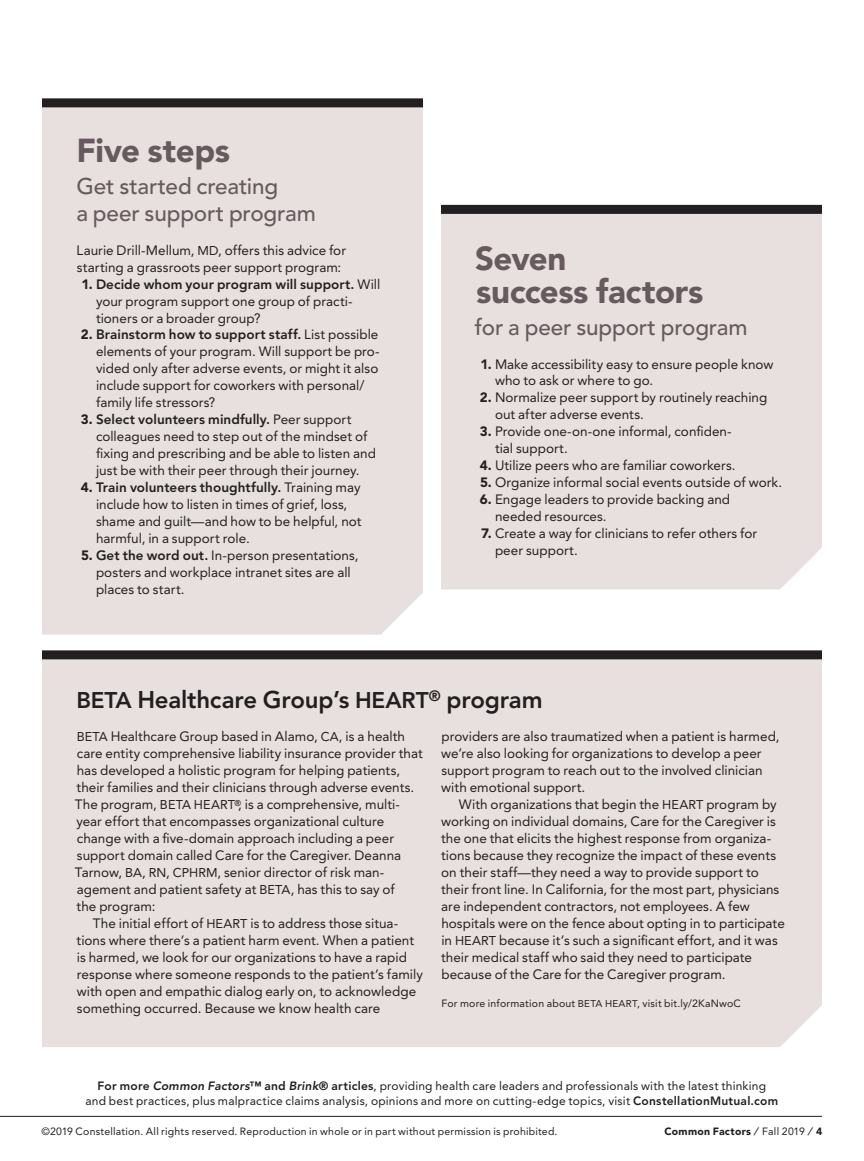
<style>
.page{position:relative;width:864px;height:1161px;background:#fff}
.page>*{position:absolute;margin:0;border:0;box-sizing:border-box;transform-origin:0 0}
.Av_11_11_3_subhead_1{font:900 33px/33px "Avenir LT Std";letter-spacing:-.01em;color:#675a5e}
.Av_11_11_3_subhead_1-2{font:800 24px "Avenir LT Std";letter-spacing:-.01em;color:#231f20}
.Av_11_11_3_subhead_1-3{font:500 22.5px/27px "Avenir LT Std";letter-spacing:-.005em;color:#675a5e}
.Av_9_11_3_55{font:13.5px/17px "Avenir LT Std";color:#231f20}
.Av_9_11_3_55_1st_Par{font:13.5px/17px "Avenir LT Std";color:#231f20}
.Av_9_11_3_55_1st_Par-2{font:12px/15px "Avenir LT Std";letter-spacing:.015em;color:#231f20;text-align:center}
.Av_9_11_3_55_1st_Par-3{font:10.5px "Avenir LT Std";letter-spacing:.02em;color:#231f20}
.Footnotes{font:10.5px "Avenir LT Std";letter-spacing:.02em;color:#231f20}
.t1{font:900 10.5px "Avenir LT Std";letter-spacing:.025em;color:#231f20}
.s1{font-size:12.75px}
.s2{font-weight:900}
.s3{font-weight:800}
.s4{font-size:22.5px}
.s5{font-size:9.9px}
.s6{font-weight:800;font-style:italic}
.s7{font-weight:300}
.s8{font-weight:400}
</style>
<div class="page">
<div style="left:42px;top:659px;width:780px;height:388px;background:#e7e0de"></div>
<div style="left:42px;top:650px;width:780px;height:9px;background:#231f20"></div>
<div style="left:441px;top:214px;width:381px;height:376px;background:#e7e0de"></div>
<div style="left:441px;top:205px;width:381px;height:9px;background:#231f20"></div>
<div style="left:42px;top:107px;width:381px;height:528px;background:#e7e0de"></div>
<div style="left:42px;top:98px;width:381px;height:9px;background:#231f20"></div>
<hr style="left:0;top:1116px;width:822px;height:1px;background:#231f20">
<h2 class="Av_11_11_3_subhead_1" style="left:77px;top:134px;width:155px">Five steps</h2>
<h2 class="Av_11_11_3_subhead_1-3" style="left:76px;top:173px;width:241px">Get started creating<br>a peer support program</h2>
<p class="Av_9_11_3_55_1st_Par" style="left:77px;top:242px;width:271px">Laurie Drill-Mellum, <span class="s1">MD</span>, offers this advice for starting a grassroots peer support program:</p>
<p class="Av_9_11_3_55" style="left:96px;top:276px;width:286px;text-indent:-15px"><span class="s2">1.</span> <span class="s3">Decide whom your program will support.</span> Will your program support one group of practi&shy;tioners or a broader group?</p>
<p class="Av_9_11_3_55" style="left:96px;top:326px;width:285px;text-indent:-15px"><span class="s2">2.</span> <span class="s3">Brainstorm how to support staff.</span> List possible elements of your program. Will support be pro&shy;vided only after adverse events, or might it also include support for coworkers with personal/ family life stressors?</p>
<p class="Av_9_11_3_55" style="left:96px;top:411px;width:282px;text-indent:-15px"><span class="s2">3.</span> <span class="s3">Select volunteers mindfully.</span> Peer support colleagues need to step out of the mindset of fixing and prescribing and be able to listen and just be with their peer through their journey.</p>
<p class="Av_9_11_3_55" style="left:96px;top:479px;width:267px;text-indent:-15px"><span class="s2">4.</span> <span class="s3">Train volunteers thoughtfully.</span> Training may include how to listen in times of grief, loss, shame and guilt—and how to be helpful, not harmful, in a support role.</p>
<p class="Av_9_11_3_55" style="left:96px;top:547px;width:264px;text-indent:-15px"><span class="s2">5.</span> <span class="s3">Get the word out.</span> In-person presentations, posters and workplace intranet sites are all places to start.</p>
<h2 class="Av_11_11_3_subhead_1" style="left:475px;top:242px;width:230px">Seven<br>success factors</h2>
<h2 class="Av_11_11_3_subhead_1-3" style="left:475px;top:314px;width:274px">for a peer support program</h2>
<p class="Av_9_11_3_55" style="left:495px;top:355px;width:280px;text-indent:-15px"><span class="s2">1.</span> Make accessibility easy to ensure people know who to ask or where to go.</p>
<p class="Av_9_11_3_55" style="left:495px;top:389px;width:274px;text-indent:-15px"><span class="s2">2.</span> Normalize peer support by routinely reaching out after adverse events.</p>
<p class="Av_9_11_3_55" style="left:495px;top:423px;width:238px;text-indent:-15px"><span class="s2">3.</span> Provide one-on-one informal, confiden&shy;tial support.</p>
<p class="Av_9_11_3_55" style="left:480px;top:457px;width:257px"><span class="s2">4.</span> Utilize peers who are familiar coworkers.</p>
<p class="Av_9_11_3_55" style="left:480px;top:474px;width:304px"><span class="s2">5.</span> Organize informal social events outside of work.</p>
<p class="Av_9_11_3_55" style="left:495px;top:491px;width:237px;text-indent:-15px"><span class="s2">6.</span> Engage leaders to provide backing and needed resources.</p>
<p class="Av_9_11_3_55" style="left:495px;top:525px;width:264px;text-indent:-14px"><span class="s2">7.</span> Create a way for clinicians to refer others for peer support.</p>
<h2 class="Av_11_11_3_subhead_1-2" style="left:77px;top:685px;width:468px"><span class="s4">BETA</span> Healthcare Group’s <span class="s4">HEART</span><sup>®</sup> program</h2>
<p class="Av_9_11_3_55_1st_Par" style="left:75px;top:728px;width:349px"><span class="s1">BETA</span> Healthcare Group based in Alamo, <span class="s1">CA</span>, is a health care entity comprehensive liability insurance provider that has developed a holistic program for helping patients, their families and their clinicians through adverse events.<br>The program, <span class="s1">BETA HEART</span><sup>®</sup>, is a comprehensive, multi&shy;year effort that encompasses organizational culture change with a five-domain approach including a peer support domain called Care for the Caregiver. Deanna Tarnow, <span class="s1">BA</span>, <span class="s1">RN</span>, <span class="s1">CPHRM</span>, senior director of risk man&shy;agement and patient safety at <span class="s1">BETA</span>, has this to say of<br>the program:</p>
<p class="Av_9_11_3_55" style="left:77px;top:915px;width:348px;text-indent:16px">The initial effort of <span class="s1">HEART</span> is to address those situa&shy;tions where there’s a patient harm event. When a patient is harmed, we look for our organizations to have a rapid response where someone responds to the patient’s family with open and empathic dialog early on, to acknowledge something occurred. Because we know health care</p>
<p class="Av_9_11_3_55" style="left:441px;top:728px;width:340px">providers are also traumatized when a patient is harmed, we’re also looking for organizations to develop a peer support program to reach out to the involved clinician with emotional support.</p>
<p class="Av_9_11_3_55" style="left:441px;top:796px;width:345px;text-indent:18px">With organizations that begin the <span class="s1">HEART</span> program by working on individual domains, Care for the Caregiver is the one that elicits the highest response from organiza&shy;tions because they recognize the impact of these events on their staff—they need a way to provide support to their front line. In California, for the most part, physicians are independent contractors, not employees. A few hospitals were on the fence about opting in to participate in <span class="s1">HEART</span> because it’s such a significant effort, and it was their medical staff who said they need to participate because of the Care for the Caregiver program.</p>
<p class="Footnotes" style="left:441px;top:997px;width:301px">For more information about <span class="s5">BETA HEART</span>, visit bit.ly/2KaNwoC</p>
<p class="Av_9_11_3_55_1st_Par-2" style="left:86px;top:1079px;width:694px"><span class="s3">For more</span> <span class="s6">Common Factors</span><span class="s3">™ and</span> <span class="s6">Brink</span><span class="s3">® articles</span>, providing health care leaders and professionals with the latest thinking<br>and best practices, plus malpractice claims analysis, opinions and more on cutting-edge topics, visit <span class="s3">ConstellationMutual.com</span></p>
<p class="Av_9_11_3_55_1st_Par-3" style="left:42px;top:1125px;width:517px">©2019 Constellation. All rights reserved. Reproduction in whole or in part without permission is prohibited.</p>
<p class="t1" style="left:665px;top:1125px;width:159px">Common Factors <span class="s7">/</span> <span class="s8">Fall 2019</span> <span class="s7">/</span> 4</p>
</div>
